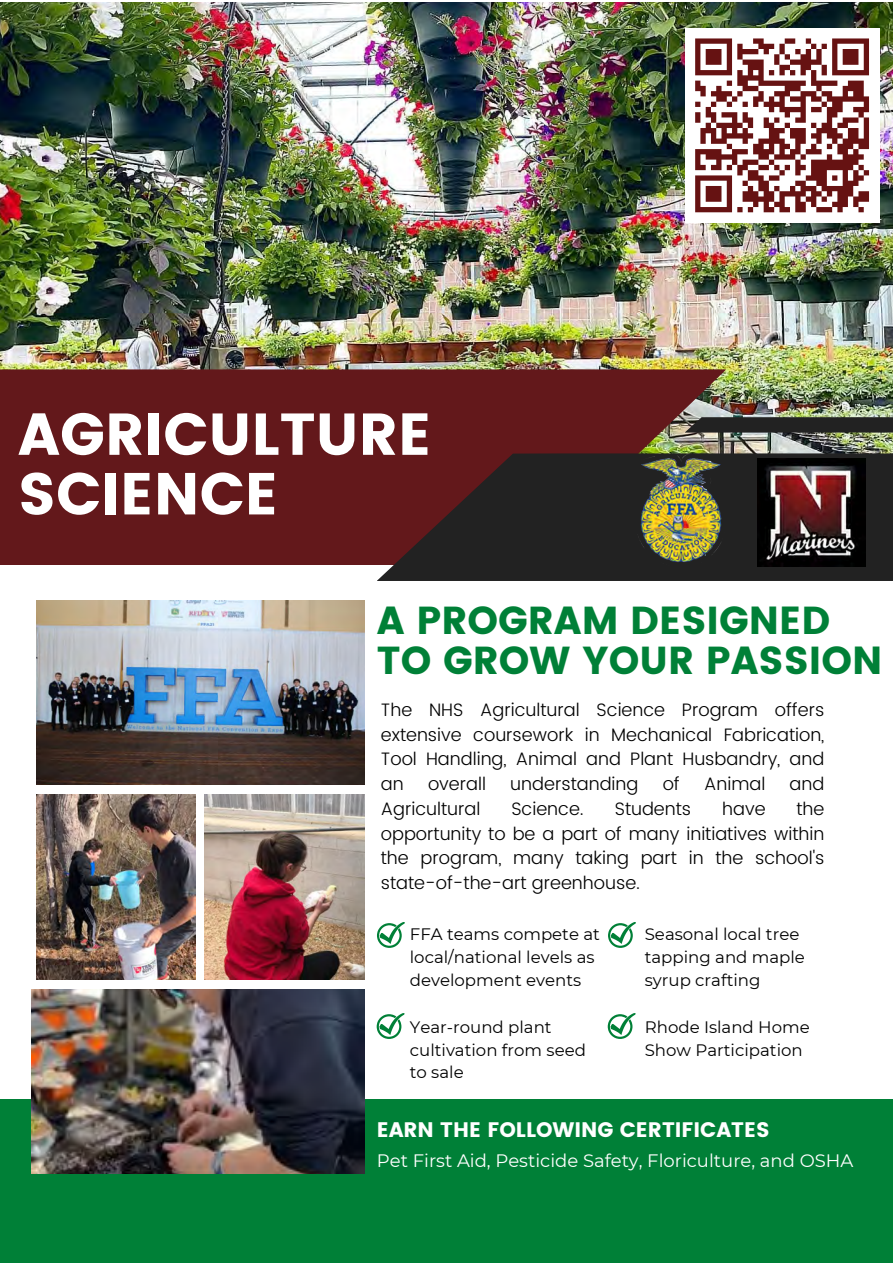
<style>
.page{position:relative;width:893px;height:1264px;background:#fff}
.page>*{position:absolute;margin:0;border:0;box-sizing:border-box;transform-origin:0 0}
.t1{font:58.95px/59.6px "Poppins";color:#fff}
.t2{font:39px/39.3px "Poppins";color:#008037}
.t3{font:21px "Poppins";color:#fff}
.t4{font:300 18px/24.8px "Poppins";color:#000;text-align:justify}
.t5{font:18px "Montserrat";color:#fff}
.t6{font:16.65px/22.8px "Montserrat";color:#000}
</style>
<div class="page">
<img style="left:36px;top:600px;width:328px;height:184px">
<img style="left:36px;top:795px;width:160px;height:184px">
<img style="left:205px;top:795px;width:159px;height:184px">
<img style="left:0;top:2px;width:892px;height:451px">
<div style="left:0;top:1098px;width:892px;height:164px;background:#008037"></div>
<img style="left:32px;top:989px;width:332px;height:184px">
<div style="left:0;top:369px;width:726px;height:196px;background:#63181b"></div>
<svg style="left:377px;top:453px;width:515px;height:128px;fill:#222"></svg>
<svg style="left:684px;top:417px;width:208px;height:15px;background:#292928"></svg>
<svg style="left:377px;top:922px;width:28px;height:25px"></svg>
<svg style="left:608px;top:922px;width:28px;height:25px"></svg>
<svg style="left:376px;top:1013px;width:28px;height:25px"></svg>
<svg style="left:607px;top:1013px;width:28px;height:25px"></svg>
<img style="left:757px;top:459px;width:108px;height:108px">
<img style="left:624px;top:453px;width:113px;height:114px">
<div style="left:684px;top:28px;width:195px;height:195px;background:#fff"></div>
<svg style="left:695px;top:38px;width:174px;height:175px"></svg>
<p class="t1" style="left:18px;top:404px;width:415px">AGRICULTURE<br>SCIENCE</p>
<p class="t2" style="left:377px;top:601px;width:507px">A PROGRAM DESIGNED<br>TO GROW YOUR PASSION</p>
<p class="t4" style="left:381px;top:697px;width:445px">The NHS Agricultural Science Program offers extensive coursework in Mechanical Fabrication, Tool Handling, Animal and Plant Husbandry, and an</p>
<p class="t4" style="left:428px;top:771px;width:59px">overall</p>
<p class="t4" style="left:510px;top:771px;width:130px">understanding</p>
<p class="t4" style="left:662px;top:771px;width:19px">of</p>
<p class="t4" style="left:704px;top:771px;width:63px">Animal</p>
<p class="t4" style="left:789px;top:771px;width:36px">and</p>
<p class="t4" style="left:381px;top:796px;width:101px">Agricultural</p>
<p class="t4" style="left:511px;top:796px;width:74px">Science.</p>
<p class="t4" style="left:614px;top:796px;width:78px">Students</p>
<p class="t4" style="left:722px;top:796px;width:45px">have</p>
<p class="t4" style="left:381px;top:796px;width:445px;text-indent:415px">the opportunity to be a part of many initiatives within the program, many taking part in the school's state-of-the-art greenhouse.</p>
<p class="t6" style="left:410px;top:922px;width:191px">FFA teams compete at local/national levels as development events</p>
<p class="t6" style="left:410px;top:1015px;width:178px">Year-round plant cultivation from seed to sale</p>
<p class="t6" style="left:644px;top:922px;width:162px">Seasonal local tree tapping and maple syrup crafting</p>
<p class="t6" style="left:644px;top:1015px;width:166px">Rhode Island Home<br>Show Participation</p>
<p class="t3" style="left:376px;top:1117px;width:394px">EARN THE FOLLOWING CERTIFICATES</p>
<p class="t5" style="left:377px;top:1149px;width:478px">Pet First Aid, Pesticide Safety, Floriculture, and OSHA</p>
</div>
